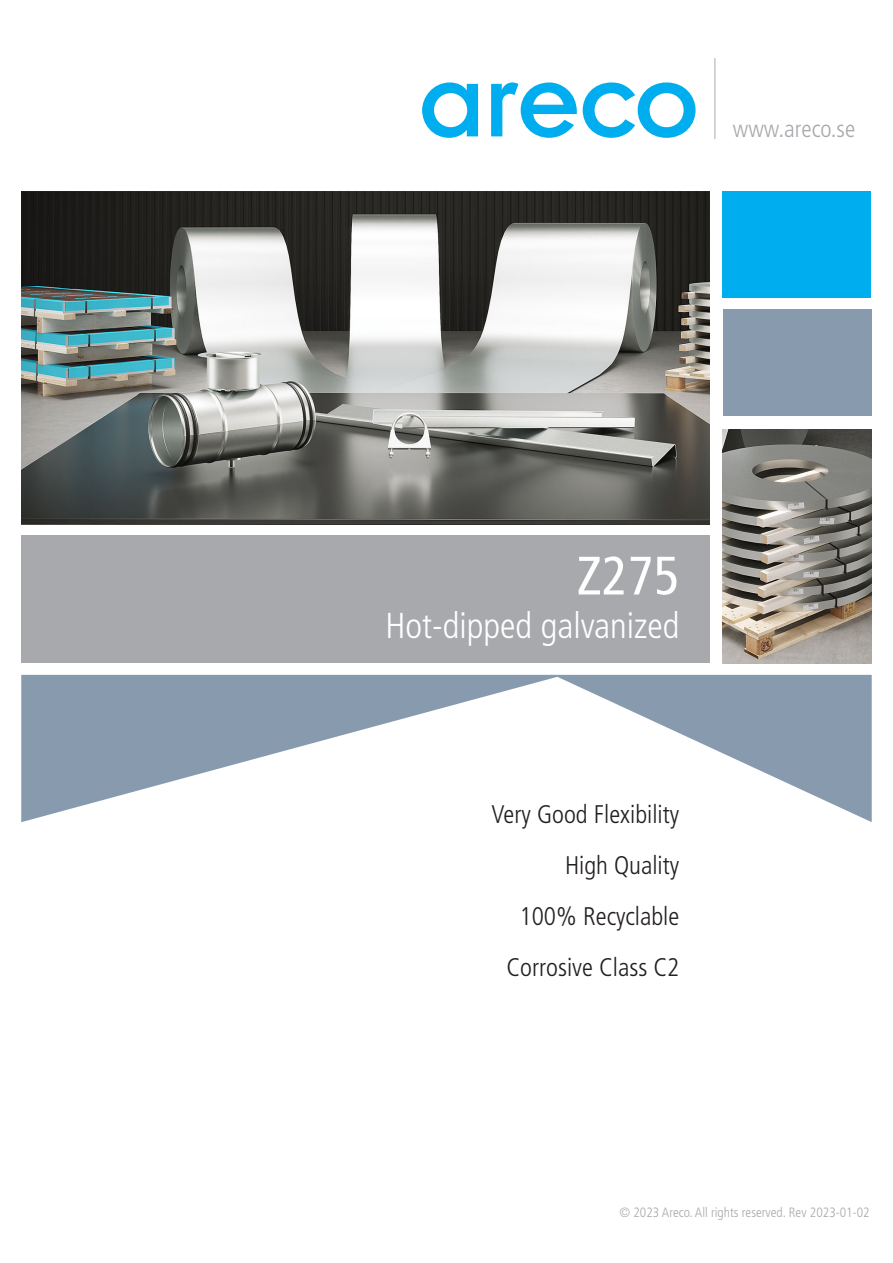
<style>
.page{position:relative;width:893px;height:1263px;background:#fff}
.page>*{position:absolute;margin:0;border:0;box-sizing:border-box;transform-origin:0 0}
.t1{font:condensed 54px "Frutiger";color:#fff}
.t2{font:300 condensed 36px "Frutiger";color:#fff}
.t3{font:300 condensed 25.5px "Frutiger";color:#231f20}
.t4{font:300 condensed 24px "Frutiger";color:#a8a9ad}
.t5{font:300 condensed 13.5px "Frutiger";color:#a8a9ad}
</style>
<div class="page">
<img style="left:723px;top:429px;width:148px;height:234px">
<div style="left:722px;top:191px;width:149px;height:107px;background:#00aeef"></div>
<div style="left:723px;top:309px;width:149px;height:107px;background:#879aae"></div>
<div style="left:21px;top:535px;width:689px;height:128px;background:#a8a9ad"></div>
<svg style="left:422px;top:82px;width:56px;height:56px"></svg>
<svg style="left:491px;top:82px;width:86px;height:56px"></svg>
<svg style="left:583px;top:82px;width:113px;height:56px"></svg>
<img style="left:21px;top:191px;width:688px;height:333px">
<svg style="left:21px;top:675px;width:851px;height:147px;fill:#879aae"></svg>
<hr style="left:715px;top:58px;width:1px;height:81px;background:#a8a9ad">
<p class="t4" style="left:733px;top:115px;width:124px">www.areco.se</p>
<p class="t1" style="left:577px;top:544px;width:104px">Z275</p>
<p class="t2" style="left:385px;top:605px;width:296px">Hot-dipped galvanized</p>
<p class="t3" style="left:491px;top:800px;width:190px">Very Good Flexibility</p>
<p class="t3" style="left:565px;top:851px;width:116px">High Quality</p>
<p class="t3" style="left:519px;top:902px;width:161px">100% Recyclable</p>
<p class="t3" style="left:506px;top:953px;width:174px">Corrosive Class C2</p>
<p class="t5" style="left:619px;top:1204px;width:252px">© 2023 Areco. All rights reserved. Rev 2023-01-02</p>
</div>
